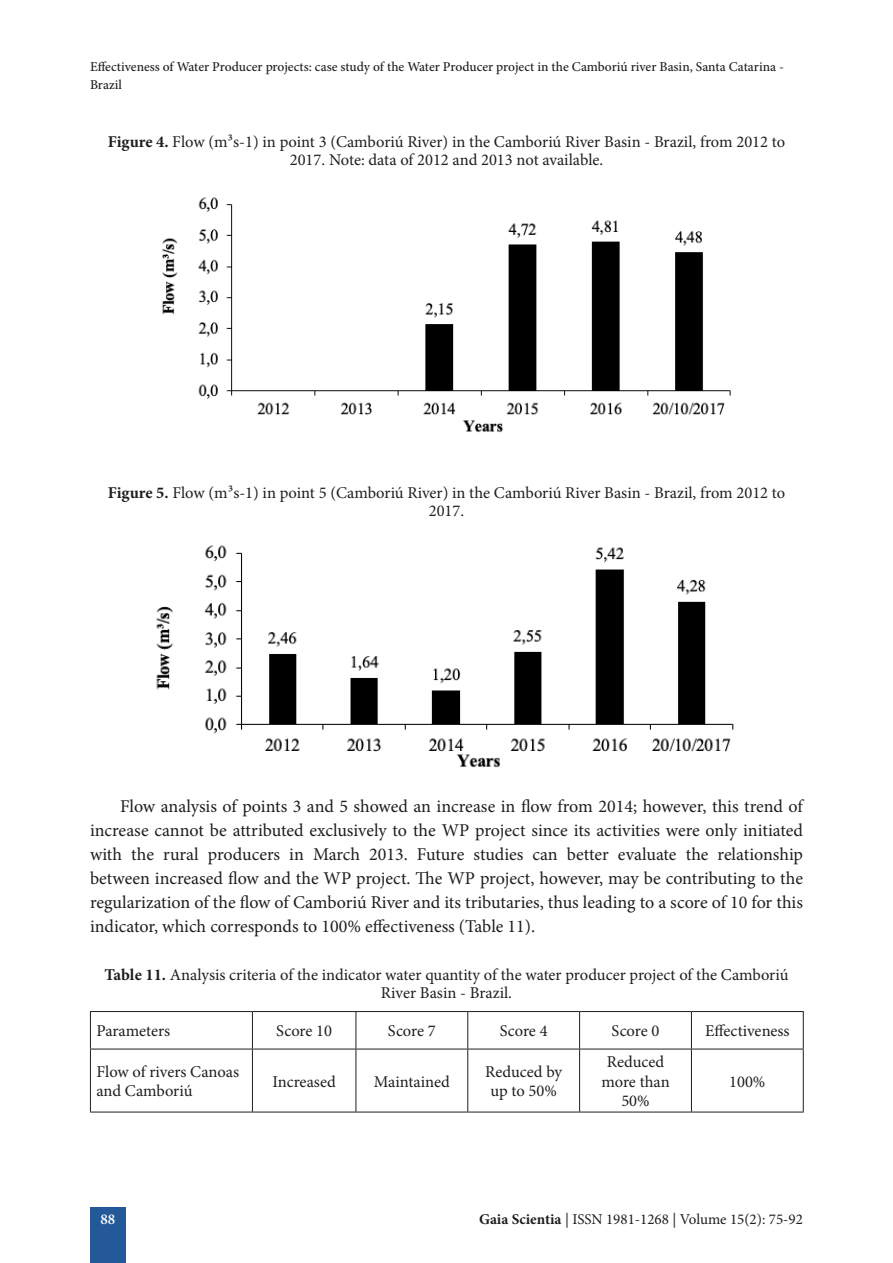
<style>
.page{position:relative;width:893px;height:1263px;background:#fff}
.page>*{position:absolute;margin:0;border:0;box-sizing:border-box;transform-origin:0 0}
.t1{font:18px/24px "Minion Pro";color:#1e1e1e;text-align:justify}
.t2{font:16.5px/19.5px "Minion Pro";color:#1e1e1e;text-align:center}
.t3{font:15px "Minion Pro";color:#1e1e1e}
.t4{font:600 15px "Minion Pro";color:#fff}
.t5{font:500 13.5px/18px "Minion Pro";color:#1e1e1e}
.s1{font-weight:700}
</style>
<div class="page">
<div style="left:90px;top:1207px;width:35px;height:56px;background:#235999"></div>
<svg style="left:253px;top:1012px;width:438px;height:36px"></svg>
<hr style="left:90px;top:1011px;width:162px;height:1px;background:#1e1e1e">
<hr style="left:90px;top:1012px;width:1px;height:36px;background:#1e1e1e">
<hr style="left:252px;top:1011px;width:104px;height:1px;background:#1e1e1e">
<hr style="left:252px;top:1012px;width:1px;height:36px;background:#1e1e1e">
<hr style="left:356px;top:1011px;width:112px;height:1px;background:#1e1e1e">
<hr style="left:355px;top:1012px;width:1px;height:36px;background:#1e1e1e">
<hr style="left:468px;top:1011px;width:112px;height:1px;background:#1e1e1e">
<hr style="left:467px;top:1012px;width:1px;height:36px;background:#1e1e1e">
<hr style="left:580px;top:1011px;width:111px;height:1px;background:#1e1e1e">
<hr style="left:579px;top:1012px;width:1px;height:36px;background:#1e1e1e">
<hr style="left:691px;top:1011px;width:113px;height:1px;background:#1e1e1e">
<hr style="left:691px;top:1012px;width:1px;height:36px;background:#1e1e1e">
<hr style="left:803px;top:1012px;width:1px;height:36px;background:#1e1e1e">
<hr style="left:90px;top:1048px;width:162px;height:1px;background:#1e1e1e">
<hr style="left:90px;top:1049px;width:1px;height:62px;background:#1e1e1e">
<hr style="left:252px;top:1048px;width:104px;height:1px;background:#1e1e1e">
<hr style="left:252px;top:1049px;width:1px;height:62px;background:#1e1e1e">
<hr style="left:356px;top:1048px;width:112px;height:1px;background:#1e1e1e">
<hr style="left:355px;top:1049px;width:1px;height:62px;background:#1e1e1e">
<hr style="left:468px;top:1048px;width:112px;height:1px;background:#1e1e1e">
<hr style="left:467px;top:1049px;width:1px;height:62px;background:#1e1e1e">
<hr style="left:580px;top:1048px;width:111px;height:1px;background:#1e1e1e">
<hr style="left:579px;top:1049px;width:1px;height:62px;background:#1e1e1e">
<hr style="left:691px;top:1048px;width:113px;height:1px;background:#1e1e1e">
<hr style="left:691px;top:1049px;width:1px;height:62px;background:#1e1e1e">
<hr style="left:803px;top:1049px;width:1px;height:62px;background:#1e1e1e">
<hr style="left:90px;top:1111px;width:162px;height:1px;background:#1e1e1e">
<hr style="left:252px;top:1111px;width:104px;height:1px;background:#1e1e1e">
<hr style="left:356px;top:1111px;width:112px;height:1px;background:#1e1e1e">
<hr style="left:468px;top:1111px;width:112px;height:1px;background:#1e1e1e">
<hr style="left:580px;top:1111px;width:111px;height:1px;background:#1e1e1e">
<hr style="left:691px;top:1111px;width:113px;height:1px;background:#1e1e1e">
<img style="left:162px;top:197px;width:569px;height:236px">
<img style="left:156px;top:545px;width:578px;height:223px">
<p class="t5" style="left:90px;top:58px;width:695px">Effectiveness of Water Producer projects: case study of the Water Producer project in the Camboriú river Basin, Santa Catarina -<br>Brazil</p>
<p class="t2" style="left:108px;top:133px;width:679px;line-height:18px"><span class="s1">Figure 4.</span> Flow (m³s-1) in point 3 (Camboriú River) in the Camboriú River Basin - Brazil, from 2012 to<br>2017. Note: data of 2012 and 2013 not available.</p>
<p class="t2" style="left:108px;top:484px;width:679px;line-height:18px"><span class="s1">Figure 5.</span> Flow (m³s-1) in point 5 (Camboriú River) in the Camboriú River Basin - Brazil, from 2012 to<br>2017.</p>
<p class="t1" style="left:90px;top:794px;width:714px;text-indent:30px">Flow analysis of points 3 and 5 showed an increase in flow from 2014; however, this trend of increase cannot be attributed exclusively to the WP project since its activities were only initiated with the rural producers in March 2013. Future studies can better evaluate the relationship between increased flow and the WP project. The WP project, however, may be contributing to the regularization of the flow of Camboriú River and its tributaries, thus leading to a score of 10 for this indicator, which corresponds to 100% effectiveness (Table 11).</p>
<p class="t2" style="left:105px;top:965px;width:685px;line-height:18px"><span class="s1">Table 11.</span> Analysis criteria of the indicator water quantity of the water producer project of the Camboriú<br>River Basin - Brazil.</p>
<p class="t2" style="left:96px;top:1021px;width:75px">Parameters</p>
<p class="t2" style="left:276px;top:1021px;width:57px">Score 10</p>
<p class="t2" style="left:388px;top:1021px;width:49px">Score 7</p>
<p class="t2" style="left:500px;top:1021px;width:49px">Score 4</p>
<p class="t2" style="left:612px;top:1021px;width:49px">Score 0</p>
<p class="t2" style="left:705px;top:1021px;width:86px">Effectiveness</p>
<p class="t2" style="left:96px;top:1062px;width:144px;text-align:left">Flow of rivers Canoas and Camboriú</p>
<p class="t2" style="left:272px;top:1071px;width:65px">Increased</p>
<p class="t2" style="left:374px;top:1071px;width:78px">Maintained</p>
<p class="t2" style="left:485px;top:1062px;width:78px">Reduced by up to 50%</p>
<p class="t2" style="left:601px;top:1052px;width:70px">Reduced more than<br>50%</p>
<p class="t2" style="left:729px;top:1071px;width:38px">100%</p>
<p class="t4" style="left:100px;top:1209px;width:16px">88</p>
<p class="t3" style="left:479px;top:1209px;width:325px"><span class="s1">Gaia Scientia</span> | ISSN 1981-1268 | Volume 15(2): 75-92</p>
</div>
